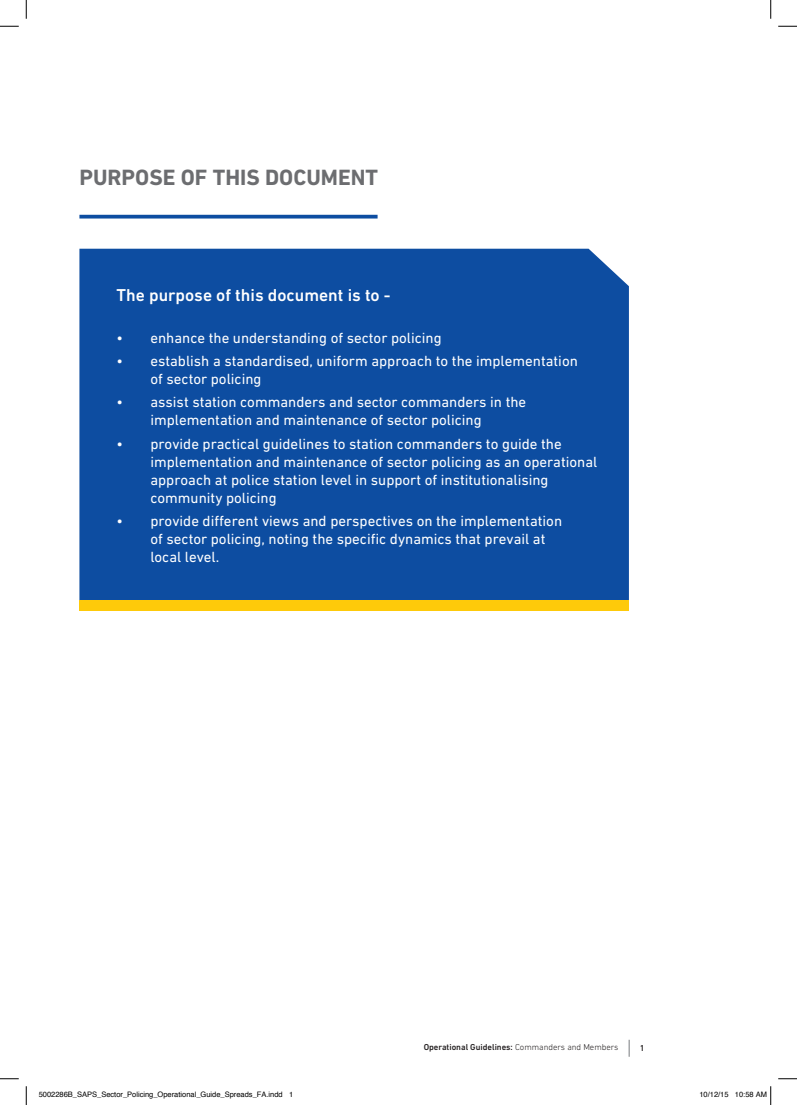
<style>
.page{position:relative;width:797px;height:1105px;background:#fff}
.page>*{position:absolute;margin:0;border:0;box-sizing:border-box;transform-origin:0 0}
.t1{font:700 22.5px "DIN Next LT Pro";color:#6c6d70}
.t2{font:500 17.5px "DIN Next LT Pro";color:#fff}
.t3{font:15px/18px "DIN Next LT Pro";color:#fff}
.t4{font:500 8.75px "DIN Next LT Pro";color:#231f20}
.t5{font:7.5px "Helvetica";color:#000}
.s1{font-weight:300}
</style>
<div class="page">
<svg style="left:628px;top:1040px;width:1px;height:17px"></svg>
<div style="left:79px;top:249px;width:550px;height:352px;background:#0d4da1"></div>
<div style="left:79px;top:601px;width:550px;height:10px;background:#feca0a"></div>
<svg style="left:79px;top:215px;width:298px;height:4px"></svg>
<svg style="left:0;top:25px;width:19px;height:2px"></svg>
<svg style="left:778px;top:25px;width:19px;height:2px"></svg>
<svg style="left:0;top:1078px;width:19px;height:1px"></svg>
<svg style="left:778px;top:1078px;width:19px;height:1px"></svg>
<svg style="left:25px;top:0;width:2px;height:19px"></svg>
<svg style="left:25px;top:1086px;width:2px;height:19px"></svg>
<svg style="left:770px;top:0;width:1px;height:19px"></svg>
<svg style="left:770px;top:1086px;width:1px;height:19px"></svg>
<h1 class="t1" style="left:79px;top:164px;width:300px">PURPOSE OF THIS DOCUMENT</h1>
<p class="t2" style="left:117px;top:285px;width:275px">The purpose of this document is to -</p>
<p class="t3" style="left:117px;top:328px;width:326px">• enhance the understanding of sector policing</p>
<p class="t3" style="left:150px;top:352px;width:429px;text-indent:-34px">• establish a standardised, uniform approach to the implementation of sector policing</p>
<p class="t3" style="left:150px;top:393px;width:377px;text-indent:-34px">• assist station commanders and sector commanders in the implementation and maintenance of sector policing</p>
<p class="t3" style="left:150px;top:434px;width:448px;text-indent:-34px">• provide practical guidelines to station commanders to guide the implementation and maintenance of sector policing as an operational approach at police station level in support of institutionalising community policing</p>
<p class="t3" style="left:150px;top:512px;width:413px;text-indent:-34px">• provide different views and perspectives on the implementation of sector policing, noting the specific dynamics that prevail at local level.</p>
<p class="t4" style="left:424px;top:1042px;width:196px">Operational Guidelines: <span class="s1">Commanders and Members</span></p>
<p class="t4" style="left:639px;top:1042px;width:6px">1</p>
<p class="t5" style="left:39px;top:1089px;width:256px">5002286B_SAPS_Sector_Policing_Operational_Guide_Spreads_FA.indd 1</p>
<p class="t5" style="left:699px;top:1089px;width:69px">10/12/15 10:58 AM</p>
</div>
